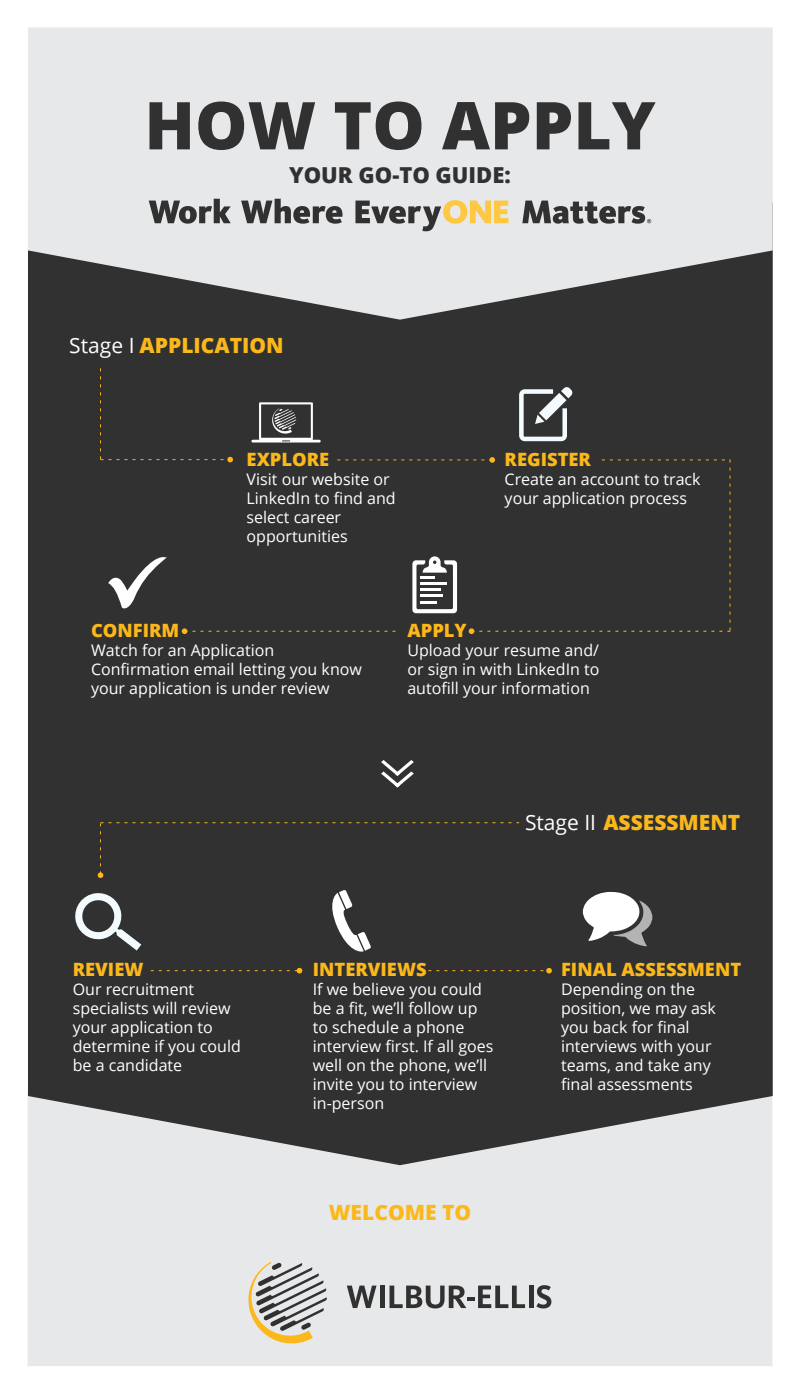
<style>
.page{position:relative;width:800px;height:1396px;background:#fff}
.page>*{position:absolute;margin:0;border:0;box-sizing:border-box;transform-origin:0 0}
.t1{font:800 66px "Open Sans";color:#313131}
.t2{font:800 22px "Open Sans";color:#313131}
.t3{font:800 21px "Open Sans";color:#fcb81a}
.t4{font:800 18.4px "Open Sans";color:#fcb81a}
.t5{font:16px/19px "Open Sans";color:#fff}
.s1{font-weight:400;color:#fff}
</style>
<div class="page">
<div style="left:28px;top:1165px;width:744px;height:201px;background:#e7e8e9"></div>
<div style="left:28px;top:320px;width:745px;height:845px;background:#313131"></div>
<svg style="left:28px;top:27px;width:745px;height:293px;background:#cfd0d1"></svg>
<svg style="left:74px;top:891px;width:67px;height:59px"></svg>
<svg style="left:151px;top:968px;width:151px;height:5px"></svg>
<svg style="left:428px;top:968px;width:124px;height:5px"></svg>
<div style="left:98px;top:822px;width:421px;height:56px;background:#313131"></div>
<svg style="left:583px;top:892px;width:69px;height:54px"></svg>
<svg style="left:327px;top:890px;width:44px;height:62px"></svg>
<svg style="left:381px;top:760px;width:33px;height:27px"></svg>
<svg style="left:149px;top:199px;width:82px;height:25px;background:#898a8a"></svg>
<svg style="left:241px;top:199px;width:102px;height:25px;background:#8c8c8d"></svg>
<svg style="left:355px;top:200px;width:153px;height:31px;background:#c4b99f"></svg>
<svg style="left:522px;top:201px;width:129px;height:23px;background:#89898a"></svg>
<svg style="left:242px;top:1261px;width:85px;height:88px;background:#c6c2b6"></svg>
<svg style="left:347px;top:1285px;width:30px;height:23px"></svg>
<div style="left:380px;top:1285px;width:5px;height:23px;background:#313131"></div>
<svg style="left:390px;top:1285px;width:135px;height:23px;background:#979798"></svg>
<div style="left:529px;top:1285px;width:5px;height:23px;background:#313131"></div>
<svg style="left:536px;top:1285px;width:15px;height:23px"></svg>
<div style="left:100px;top:368px;width:631px;height:266px;background:#313131"></div>
<h1 class="t1" style="left:144px;top:75px;width:513px">HOW TO APPLY</h1>
<h2 class="t2" style="left:289px;top:158px;width:223px">YOUR GO-TO GUIDE:</h2>
<h3 class="t3" style="left:69px;top:329px;width:216px"><span class="s1">Stage I</span> APPLICATION</h3>
<p class="t4" style="left:247px;top:445px;width:84px">EXPLORE</p>
<p class="t4" style="left:505px;top:445px;width:88px">REGISTER</p>
<p class="t5" style="left:247px;top:469px;width:151px">Visit our website or<br>LinkedIn to find and select career opportunities</p>
<p class="t5" style="left:505px;top:469px;width:197px">Create an account to track your application process</p>
<p class="t4" style="left:91px;top:616px;width:90px">CONFIRM</p>
<p class="t5" style="left:91px;top:640px;width:272px">Watch for an Application<br>Confirmation email letting you know your application is under review</p>
<p class="t4" style="left:407px;top:616px;width:61px">APPLY</p>
<p class="t5" style="left:407px;top:640px;width:194px;text-align:justify">Upload your resume and/ or sign in with LinkedIn to autofill your information</p>
<h3 class="t3" style="left:525px;top:806px;width:217px"><span class="s1">Stage II</span> ASSESSMENT</h3>
<p class="t4" style="left:73px;top:955px;width:72px">REVIEW</p>
<p class="t5" style="left:73px;top:979px;width:170px">Our recruitment specialists will review your application to determine if you could be a candidate</p>
<p class="t4" style="left:313px;top:955px;width:115px">INTERVIEWS</p>
<p class="t5" style="left:313px;top:979px;width:182px">If we believe you could be a fit, we’ll follow up to schedule a phone interview first. If all goes well on the phone, we’ll invite you to interview in-person</p>
<h3 class="t3" style="left:329px;top:1196px;width:144px">WELCOME TO</h3>
<p class="t4" style="left:561px;top:955px;width:182px">FINAL ASSESSMENT</p>
<p class="t5" style="left:561px;top:979px;width:156px">Depending on the position, we may ask you back for final interviews with your teams, and take any final assessments</p>
</div>
